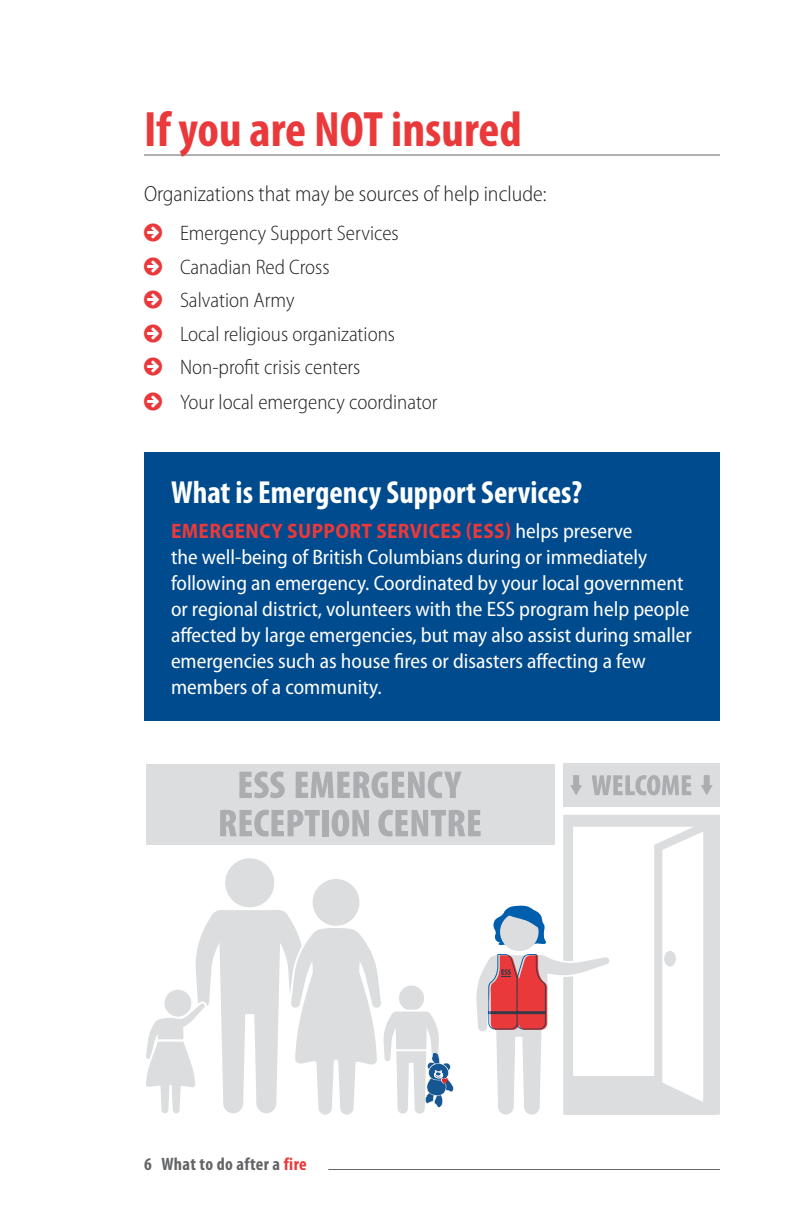
<style>
.page{position:relative;width:792px;height:1224px;background:#fff}
.page>*{position:absolute;margin:0;border:0;box-sizing:border-box;transform-origin:0 0}
.t1{font:700 condensed 50px "Myriad Pro";color:#e9393b}
.H1_Callout_Reverse{font:700 condensed 32px "Myriad Pro";color:#fff}
.Body{font:300 semi-condensed 22px "Myriad Pro";color:#231f20}
.Body_Callout_Reverse{font:semi-condensed 21px/26px "Myriad Pro";color:#fff}
.t2{font:300 semi-condensed 21px "Myriad Pro";color:#231f20}
.t3{font:700 condensed 18px "Myriad Pro";letter-spacing:.02em;color:#636466}
.s1{font-weight:700;color:#e9393b}
.s2{color:#e9393b}
</style>
<div class="page">
<hr style="left:328px;top:1169px;width:392px;height:1px;background:#636466">
<hr style="left:144px;top:154px;width:576px;height:2px;background:#636466">
<div style="left:146px;top:764px;width:409px;height:81px;background:#dcddde"></div>
<div style="left:563px;top:764px;width:157px;height:43px;background:#dcddde"></div>
<svg style="left:239px;top:771px;width:46px;height:27px"></svg>
<svg style="left:296px;top:771px;width:166px;height:27px"></svg>
<svg style="left:220px;top:810px;width:100px;height:27px"></svg>
<div style="left:322px;top:810px;width:7px;height:26px;background:#abadb0"></div>
<svg style="left:332px;top:810px;width:37px;height:27px"></svg>
<svg style="left:378px;top:810px;width:103px;height:27px"></svg>
<svg style="left:563px;top:815px;width:157px;height:300px"></svg>
<div style="left:664px;top:951px;width:12px;height:16px;background:#dcddde;border-radius:50%"></div>
<div style="left:500px;top:913px;width:39px;height:38px;background:#dcddde;border-radius:50%"></div>
<svg style="left:476px;top:953px;width:135px;height:162px"></svg>
<svg style="left:493px;top:905px;width:53px;height:40px"></svg>
<svg style="left:592px;top:775px;width:99px;height:20px"></svg>
<svg style="left:570px;top:775px;width:12px;height:20px"></svg>
<svg style="left:701px;top:775px;width:12px;height:20px"></svg>
<svg style="left:146px;top:858px;width:308px;height:257px"></svg>
<div style="left:144px;top:452px;width:576px;height:269px;background:#004b8e"></div>
<h1 class="t1" style="left:144px;top:101px;width:379px">If you are NOT insured</h1>
<p class="Body" style="left:144px;top:181px;width:404px">Organizations that may be sources of help include:</p>
<p class="t2" style="left:180px;top:222px;width:220px">Emergency Support Services</p>
<p class="t2" style="left:180px;top:255px;width:151px">Canadian Red Cross</p>
<p class="t2" style="left:180px;top:289px;width:116px">Salvation Army</p>
<p class="t2" style="left:180px;top:322px;width:217px">Local religious organizations</p>
<p class="t2" style="left:180px;top:356px;width:182px">Non-profit crisis centers</p>
<p class="t2" style="left:180px;top:390px;width:259px">Your local emergency coordinator</p>
<p class="H1_Callout_Reverse" style="left:171px;top:474px;width:413px">What is Emergency Support Services?</p>
<p class="Body_Callout_Reverse" style="left:171px;top:518px;width:522px"><span class="s1">EMERGENCY SUPPORT SERVICES (ESS)</span> helps preserve<br>the well-being of British Columbians during or immediately following an emergency. Coordinated by your local government or regional district, volunteers with the ESS program help people affected by large emergencies, but may also assist during smaller emergencies such as house fires or disasters affecting a few members of a community.</p>
<p class="t3" style="left:144px;top:1154px;width:164px">6 What to do after a <span class="s2">fire</span></p>
</div>
